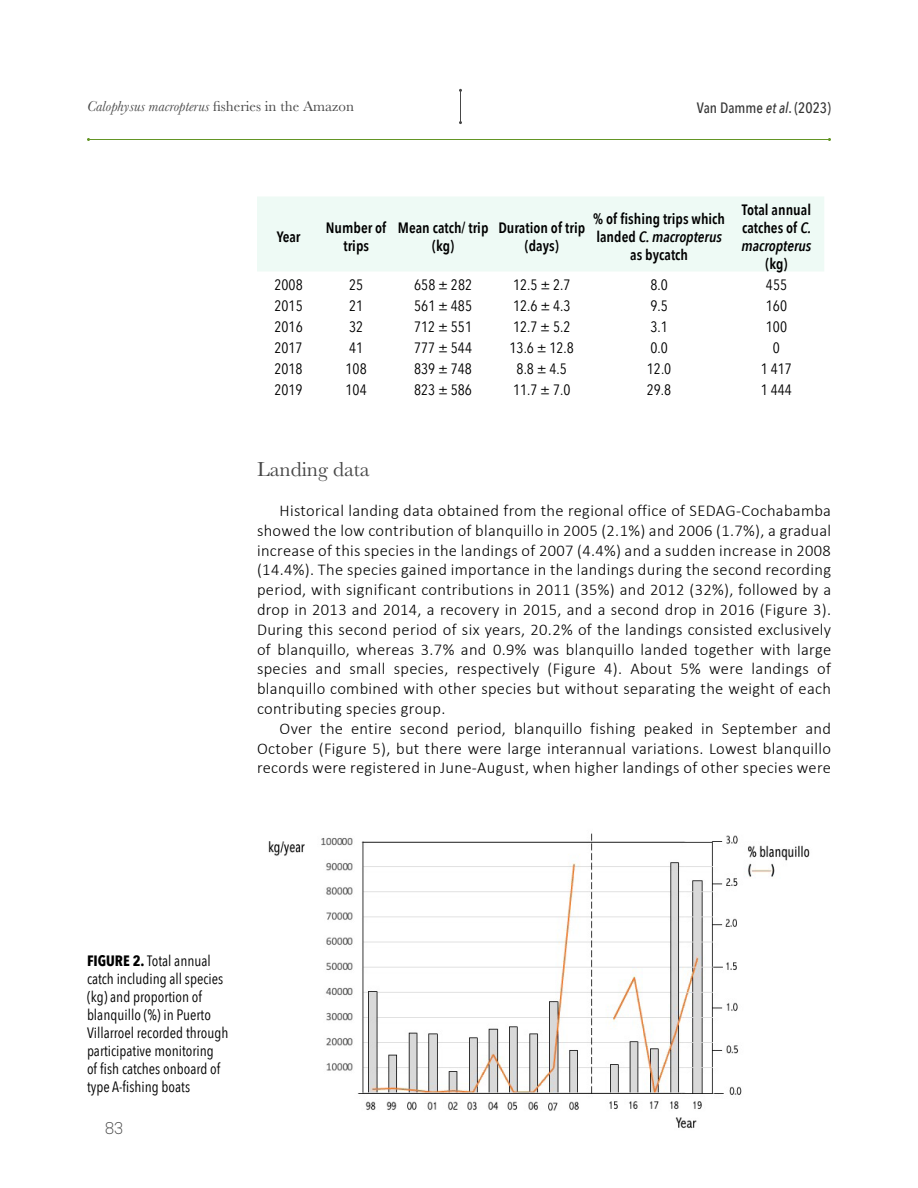
<style>
.page{position:relative;width:918px;height:1188px;background:#fff}
.page>*{position:absolute;margin:0;border:0;box-sizing:border-box;transform-origin:0 0}
.t1{font:21px "Baskerville";color:#474747}
.t2{font:18px "Neusa";color:#474747}
.t3{font:300 16.5px/19.8px "Calibri";letter-spacing:.02em;color:#000;text-align:justify}
.t4{font:15px/18px "Avenir Next Condensed";color:#000}
.t5{font:600 15px/18px "Avenir Next Condensed";color:#000;text-align:center}
.t6{font:italic 15px "Baskerville";color:#474747}
.t7{font:500 15px "Avenir Next Condensed";color:#363636}
.s1{font-style:normal}
.s2{font-style:italic}
.s3{font-weight:700}
</style>
<div class="page">
<hr style="left:88px;top:139px;width:742px;height:1px;background:#639525">
<hr style="left:460px;top:90px;width:1px;height:33px;background:#474747">
<div style="left:257px;top:197px;width:567px;height:74px;background:#eefaf5"></div>
<img style="left:268px;top:833px;width:542px;height:296px">
<p class="t6" style="left:87px;top:96px;width:268px">Calophysus macropterus <span class="s1">fisheries in the Amazon</span></p>
<p class="t7" style="left:697px;top:98px;width:136px">Van Damme <span class="s2">et al</span>. (2023)</p>
<p class="t5" style="left:277px;top:227px;width:25px">Year</p>
<p class="t5" style="left:326px;top:218px;width:62px">Number of trips</p>
<p class="t5" style="left:398px;top:218px;width:92px">Mean catch/ trip (kg)</p>
<p class="t5" style="left:498px;top:218px;width:89px">Duration of trip (days)</p>
<p class="t5" style="left:593px;top:209px;width:133px">% of fishing trips which landed <span class="s2">C. macropterus </span>as bycatch</p>
<p class="t5" style="left:742px;top:200px;width:71px;text-align:justify">Total annual catches of <span class="s2">C. macropterus</span></p>
<p class="t5" style="left:765px;top:254px;width:24px">(kg)</p>
<p class="t4" style="left:275px;top:275px;width:30px">2008</p>
<p class="t4" style="left:349px;top:275px;width:16px">25</p>
<p class="t4" style="left:414px;top:275px;width:59px">658 ± 282</p>
<p class="t4" style="left:513px;top:275px;width:59px">12.5 ± 2.7</p>
<p class="t4" style="left:650px;top:275px;width:19px">8.0</p>
<p class="t4" style="left:766px;top:275px;width:23px">455</p>
<p class="t4" style="left:275px;top:296px;width:30px">2015</p>
<p class="t4" style="left:349px;top:296px;width:16px">21</p>
<p class="t4" style="left:414px;top:296px;width:59px">561 ± 485</p>
<p class="t4" style="left:513px;top:296px;width:59px">12.6 ± 4.3</p>
<p class="t4" style="left:650px;top:296px;width:19px">9.5</p>
<p class="t4" style="left:766px;top:296px;width:23px">160</p>
<p class="t4" style="left:275px;top:317px;width:30px">2016</p>
<p class="t4" style="left:349px;top:317px;width:16px">32</p>
<p class="t4" style="left:414px;top:317px;width:59px">712 ± 551</p>
<p class="t4" style="left:513px;top:317px;width:59px">12.7 ± 5.2</p>
<p class="t4" style="left:650px;top:317px;width:19px">3.1</p>
<p class="t4" style="left:766px;top:317px;width:23px">100</p>
<p class="t4" style="left:275px;top:338px;width:30px">2017</p>
<p class="t4" style="left:349px;top:338px;width:16px">41</p>
<p class="t4" style="left:414px;top:338px;width:59px">777 ± 544</p>
<p class="t4" style="left:510px;top:338px;width:66px">13.6 ± 12.8</p>
<p class="t4" style="left:650px;top:338px;width:19px">0.0</p>
<p class="t4" style="left:773px;top:338px;width:9px">0</p>
<p class="t4" style="left:274px;top:359px;width:30px">2018</p>
<p class="t4" style="left:346px;top:359px;width:23px">108</p>
<p class="t4" style="left:414px;top:359px;width:59px">839 ± 748</p>
<p class="t4" style="left:517px;top:359px;width:52px">8.8 ± 4.5</p>
<p class="t4" style="left:647px;top:359px;width:26px">12.0</p>
<p class="t4" style="left:761px;top:359px;width:32px">1 417</p>
<p class="t4" style="left:274px;top:380px;width:30px">2019</p>
<p class="t4" style="left:346px;top:380px;width:23px">104</p>
<p class="t4" style="left:414px;top:380px;width:59px">823 ± 586</p>
<p class="t4" style="left:513px;top:380px;width:59px">11.7 ± 7.0</p>
<p class="t4" style="left:647px;top:380px;width:26px">29.8</p>
<p class="t4" style="left:761px;top:380px;width:32px">1 444</p>
<p class="t1" style="left:257px;top:456px;width:114px">Landing data</p>
<p class="t3" style="left:257px;top:500px;width:576px;text-indent:23px">Historical landing data obtained from the regional office of SEDAG-Cochabamba showed the low contribution of blanquillo in 2005 (2.1%) and 2006 (1.7%), a gradual increase of this species in the landings of 2007 (4.4%) and a sudden increase in 2008 (14.4%). The species gained importance in the landings during the second recording period, with significant contributions in 2011 (35%) and 2012 (32%), followed by a drop in 2013 and 2014, a recovery in 2015, and a second drop in 2016 (Figure 3).<br>During this second period of six years, 20.2% of the landings consisted exclusively of blanquillo, whereas 3.7% and 0.9% was blanquillo landed together with large species and small species, respectively (Figure 4). About 5% were landings of blanquillo combined with other species but without separating the weight of each contributing species group.</p>
<p class="t3" style="left:257px;top:718px;width:576px;text-indent:23px">Over the entire second period, blanquillo fishing peaked in September and October (Figure 5), but there were large interannual variations. Lowest blanquillo records were registered in June-August, when higher landings of other species were</p>
<p class="t4" style="left:87px;top:951px;width:143px"><span class="s3">FIGURE 2.</span> Total annual catch including all species (kg) and proportion of blanquillo (%) in Puerto<br>Villarroel recorded through participative monitoring<br>of fish catches onboard of type A-fishing boats</p>
<p class="t2" style="left:105px;top:1118px;width:19px">83</p>
</div>
